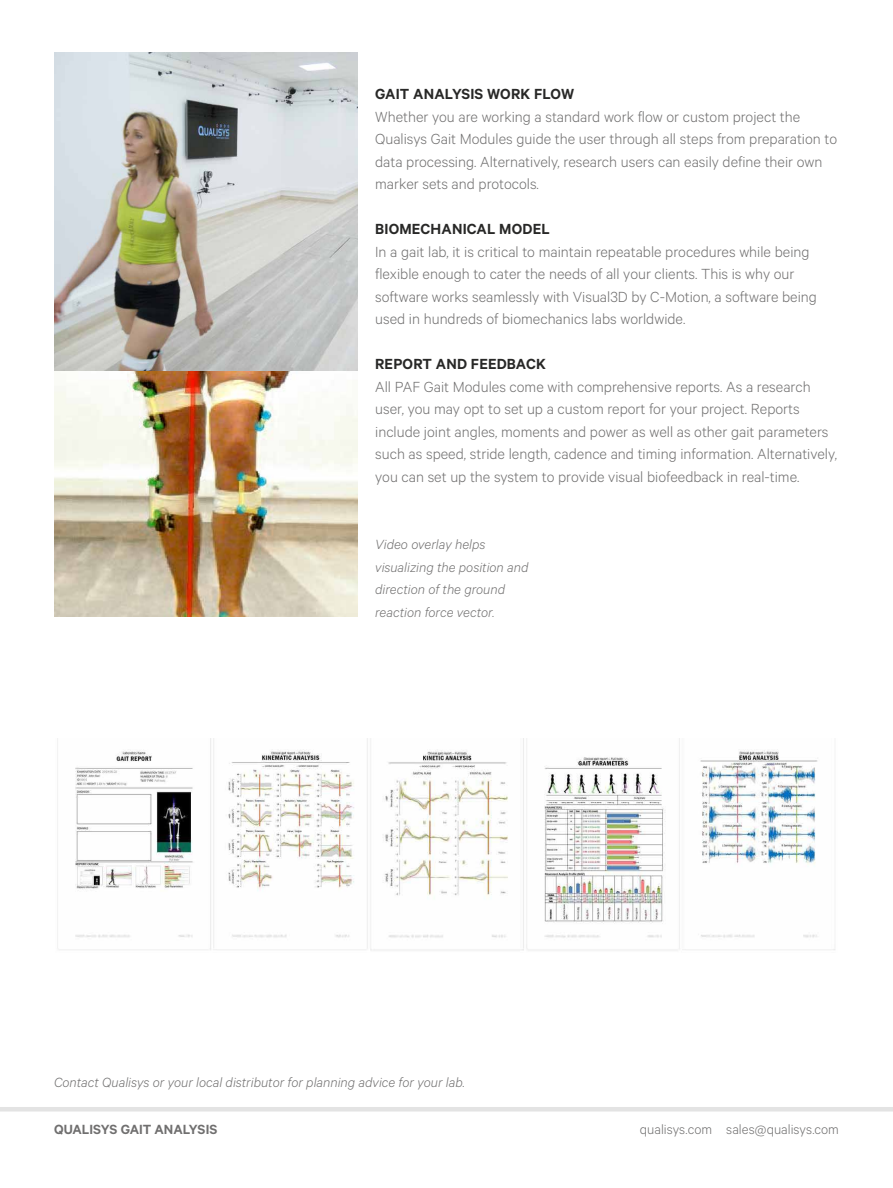
<style>
.page{position:relative;width:893px;height:1188px;background:#fff}
.page>*{position:absolute;margin:0;border:0;box-sizing:border-box;transform-origin:0 0}
.t1{font:300 16.5px/22.5px "Calibre";color:#706f6f}
.t2{font:600 16.5px "Calibre";letter-spacing:.01em;color:#282827}
.t3{font:italic 300 15px/22.5px "Calibre";color:#706f6f}
.t4{font:300 15px "Calibre";color:#706f6f}
.t5{font:600 15px "Calibre";color:#706f6f}
</style>
<div class="page">
<img style="left:55px;top:370px;width:302px;height:246px">
<img style="left:54px;top:53px;width:303px;height:317px">
<img style="left:57px;top:739px;width:778px;height:212px">
<div style="left:0;top:1107px;width:893px;height:5px;background:#e3e3e3"></div>
<p class="t2" style="left:375px;top:84px;width:201px">GAIT ANALYSIS WORK FLOW</p>
<p class="t1" style="left:375px;top:104px;width:463px">Whether you are working a standard work flow or custom project the Qualisys Gait Modules guide the user through all steps from preparation to data processing. Alternatively, research users can easily define their own marker sets and protocols.</p>
<p class="t2" style="left:375px;top:219px;width:176px">BIOMECHANICAL MODEL</p>
<p class="t1" style="left:375px;top:239px;width:443px">In a gait lab, it is critical to maintain repeatable procedures while being flexible enough to cater the needs of all your clients. This is why our software works seamlessly with Visual3D by C-Motion, a software being used in hundreds of biomechanics labs worldwide.</p>
<p class="t2" style="left:375px;top:354px;width:172px">REPORT AND FEEDBACK</p>
<p class="t1" style="left:375px;top:374px;width:463px">All PAF Gait Modules come with comprehensive reports. As a research user, you may opt to set up a custom report for your project. Reports include joint angles, moments and power as well as other gait parameters such as speed, stride length, cadence and timing information. Alternatively, you can set up the system to provide visual biofeedback in real-time.</p>
<p class="t3" style="left:375px;top:532px;width:155px">Video overlay helps visualizing the position and direction of the ground reaction force vector.</p>
<p class="t3" style="left:54px;top:1071px;width:412px">Contact Qualisys or your local distributor for planning advice for your lab.</p>
<p class="t5" style="left:54px;top:1120px;width:165px">QUALISYS GAIT ANALYSIS</p>
<p class="t4" style="left:640px;top:1121px;width:201px">qualisys.com sales@qualisys.com</p>
</div>
